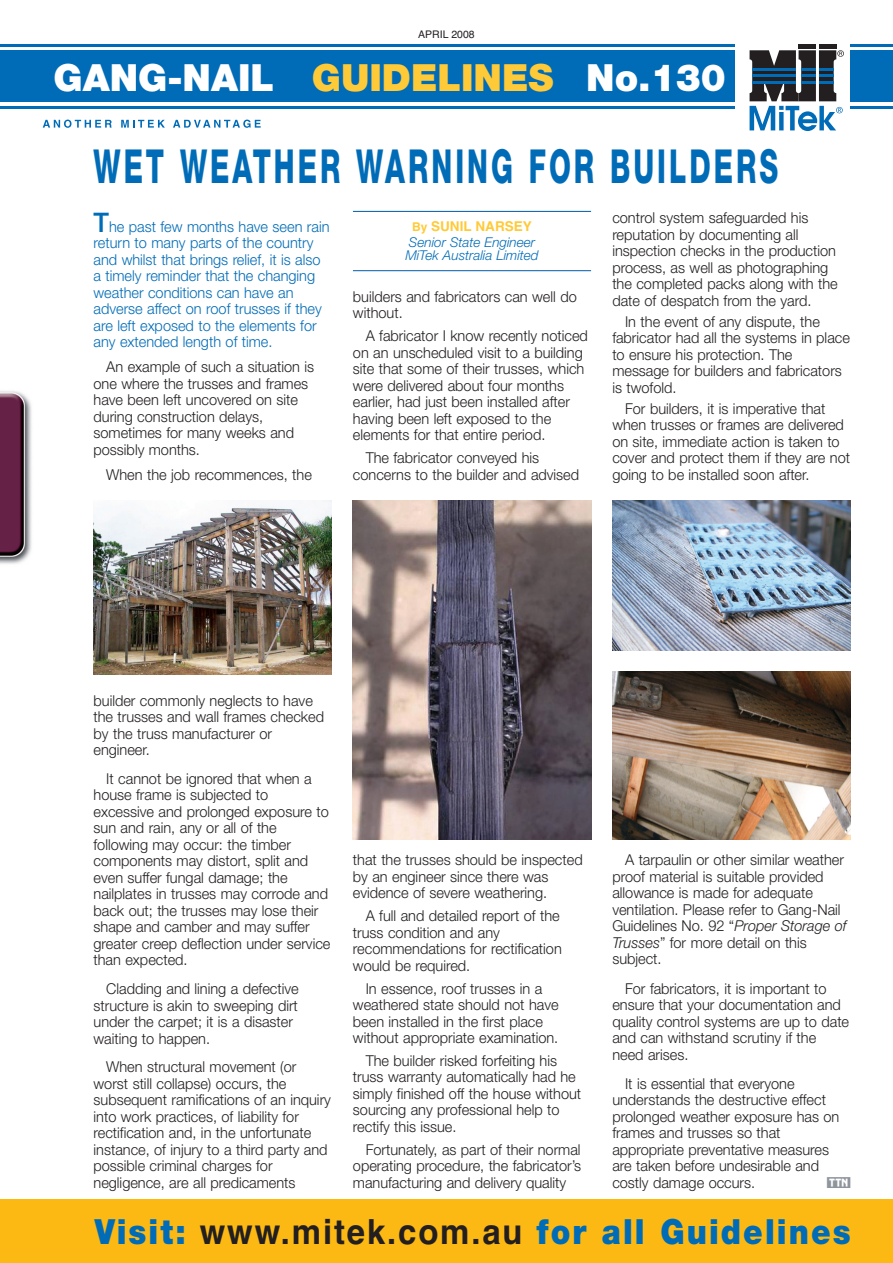
<style>
.page{position:relative;width:893px;height:1263px;background:#fff}
.page>*{position:absolute;margin:0;border:0;box-sizing:border-box;transform-origin:0 0}
.t1{font:800 46.95px "Helvetica Neue";letter-spacing:.105em;color:#006cb7;scale:.6 1}
.t2{font:900 37.5px "Helvetica Neue";color:#fff}
.t3{font:900 34.65px "Helvetica Neue";letter-spacing:.065em;color:#006cb7;scale:.9 1}
.t4{font:15.75px "TTN";color:#8f959d}
.t5{font:300 15px/16.5px "Helvetica Neue";color:#231f20}
.t6{font:300 15px/16.5px "Helvetica Neue";color:#006cb7}
.t7{font:italic 300 13.5px/13.5px "Helvetica Neue";color:#006cb7}
.t8{font:700 13.5px "Helvetica";color:#ffca37}
.t9{font:10.5px "Helvetica";color:#231f20}
.s1{color:#ffca37}
.s2{font-size:12px}
.s3{font-weight:500;font-size:27px}
.s4{font-style:italic}
.s5{font-family:"Helvetica";font-weight:700;color:#231f20}
</style>
<div class="page">
<div style="left:799px;top:44px;width:17px;height:5px;background:#231f20"></div>
<div style="left:819px;top:44px;width:17px;height:5px;background:#231f20"></div>
<svg style="left:750px;top:50px;width:94px;height:81px"></svg>
<div style="left:0;top:51px;width:735px;height:51px;background:#006bb6"></div>
<div style="left:850px;top:51px;width:43px;height:51px;background:#006bb6"></div>
<hr style="left:0;top:106px;width:735px;height:3px;background:#006bb6">
<hr style="left:850px;top:106px;width:43px;height:3px;background:#006bb6">
<hr style="left:0;top:44px;width:735px;height:3px;background:#006bb6">
<hr style="left:850px;top:44px;width:43px;height:3px;background:#006bb6">
<svg style="left:43px;top:120px;width:69px;height:8px"></svg>
<svg style="left:121px;top:120px;width:44px;height:8px"></svg>
<svg style="left:173px;top:120px;width:88px;height:8px"></svg>
<div style="left:0;top:1199px;width:893px;height:64px;background:#fcb914"></div>
<img style="left:0;top:391px;width:32px;height:173px">
<img style="left:94px;top:500px;width:238px;height:175px">
<img style="left:353px;top:500px;width:238px;height:340px">
<img style="left:612px;top:500px;width:238px;height:151px">
<img style="left:612px;top:672px;width:238px;height:168px">
<hr style="left:353px;top:211px;width:238px;height:1px;background:#015ba9">
<hr style="left:353px;top:270px;width:238px;height:1px;background:#015ba9">
<p class="t9" style="left:418px;top:30px;width:58px">APRIL 2008</p>
<h2 class="t2" style="left:54px;top:64px;width:674px">GANG-NAIL <span class="s1">GUIDELINES</span> No.130</h2>
<h1 class="t1" style="left:94px;top:150px;width:1142px">WET WEATHER WARNING FOR BUILDERS</h1>
<p class="t8" style="left:412px;top:221px;width:121px"><span class="s2">By</span> SUNIL NARSEY</p>
<p class="t7" style="left:405px;top:236px;width:135px">Senior State Engineer<br>MiTek Australia Limited</p>
<p class="t6" style="left:94px;top:220px;width:237px"><span class="s3">T</span>he past few months have seen rain return to many parts of the country and whilst that brings relief, it is also a timely reminder that the changing weather conditions can have an adverse affect on roof trusses if they are left exposed to the elements for any extended length of time.</p>
<p class="t5" style="left:94px;top:360px;width:222px;text-indent:13px">An example of such a situation is one where the trusses and frames have been left uncovered on site during construction delays, sometimes for many weeks and possibly months.</p>
<p class="t5" style="left:106px;top:468px;width:207px">When the job recommences, the</p>
<p class="t5" style="left:612px;top:211px;width:227px">control system safeguarded his reputation by documenting all inspection checks in the production process, as well as photographing the completed packs along with the date of despatch from the yard.</p>
<p class="t5" style="left:612px;top:315px;width:239px;text-indent:13px">In the event of any dispute, the fabricator had all the systems in place to ensure his protection. The message for builders and fabricators is twofold.</p>
<p class="t5" style="left:612px;top:402px;width:239px;text-indent:13px">For builders, it is imperative that when trusses or frames are delivered on site, immediate action is taken to cover and protect them if they are not going to be installed soon after.</p>
<p class="t5" style="left:353px;top:289px;width:225px">builders and fabricators can well do without.</p>
<p class="t5" style="left:353px;top:329px;width:236px;text-indent:13px">A fabricator I know recently noticed on an unscheduled visit to a building site that some of their trusses, which were delivered about four months earlier, had just been installed after having been left exposed to the elements for that entire period.</p>
<p class="t5" style="left:353px;top:451px;width:228px;text-indent:13px">The fabricator conveyed his concerns to the builder and advised</p>
<p class="t5" style="left:94px;top:693px;width:232px">builder commonly neglects to have the trusses and wall frames checked by the truss manufacturer or engineer.</p>
<p class="t5" style="left:94px;top:772px;width:238px;text-indent:13px">It cannot be ignored that when a house frame is subjected to excessive and prolonged exposure to sun and rain, any or all of the following may occur: the timber components may distort, split and even suffer fungal damage; the nailplates in trusses may corrode and back out; the trusses may lose their shape and camber and may suffer greater creep deflection under service than expected.</p>
<p class="t5" style="left:94px;top:982px;width:207px;text-indent:13px">Cladding and lining a defective structure is akin to sweeping dirt under the carpet; it is a disaster waiting to happen.</p>
<p class="t5" style="left:94px;top:1060px;width:239px;text-indent:13px">When structural movement (or worst still collapse) occurs, the subsequent ramifications of an inquiry into work practices, of liability for rectification and, in the unfortunate instance, of injury to a third party and possible criminal charges for negligence, are all predicaments</p>
<p class="t5" style="left:353px;top:853px;width:231px">that the trusses should be inspected by an engineer since there was evidence of severe weathering.</p>
<p class="t5" style="left:353px;top:909px;width:210px;text-indent:13px">A full and detailed report of the truss condition and any recommendations for rectification would be required.</p>
<p class="t5" style="left:353px;top:981px;width:207px;text-indent:13px">In essence, roof trusses in a weathered state should not have been installed in the first place without appropriate examination.</p>
<p class="t5" style="left:353px;top:1054px;width:230px;text-indent:13px">The builder risked forfeiting his truss warranty automatically had he simply finished off the house without sourcing any professional help to rectify this issue.</p>
<p class="t5" style="left:353px;top:1143px;width:230px;text-align:justify;text-indent:13px">Fortunately, as part of their normal operating procedure, the fabricator’s manufacturing and delivery quality</p>
<p class="t5" style="left:612px;top:853px;width:236px;text-indent:13px">A tarpaulin or other similar weather proof material is suitable provided allowance is made for adequate ventilation. Please refer to Gang-Nail<br>Guidelines No. 92 “<span class="s4">Proper Storage of<br>Trusses</span>” for more detail on this subject.</p>
<p class="t5" style="left:612px;top:981px;width:238px;text-indent:13px">For fabricators, it is important to ensure that your documentation and quality control systems are up to date and can withstand scrutiny if the need arises.</p>
<p class="t5" style="left:612px;top:1077px;width:228px;text-indent:13px">It is essential that everyone understands the destructive effect prolonged weather exposure has on frames and trusses so that appropriate preventative measures are taken before undesirable and costly damage occurs.</p>
<p class="t4" style="left:827px;top:1173px;width:25px">A</p>
<h3 class="t3" style="left:95px;top:1219px;width:841px">Visit: <span class="s5">www.mitek.com.au</span> for all Guidelines</h3>
</div>
